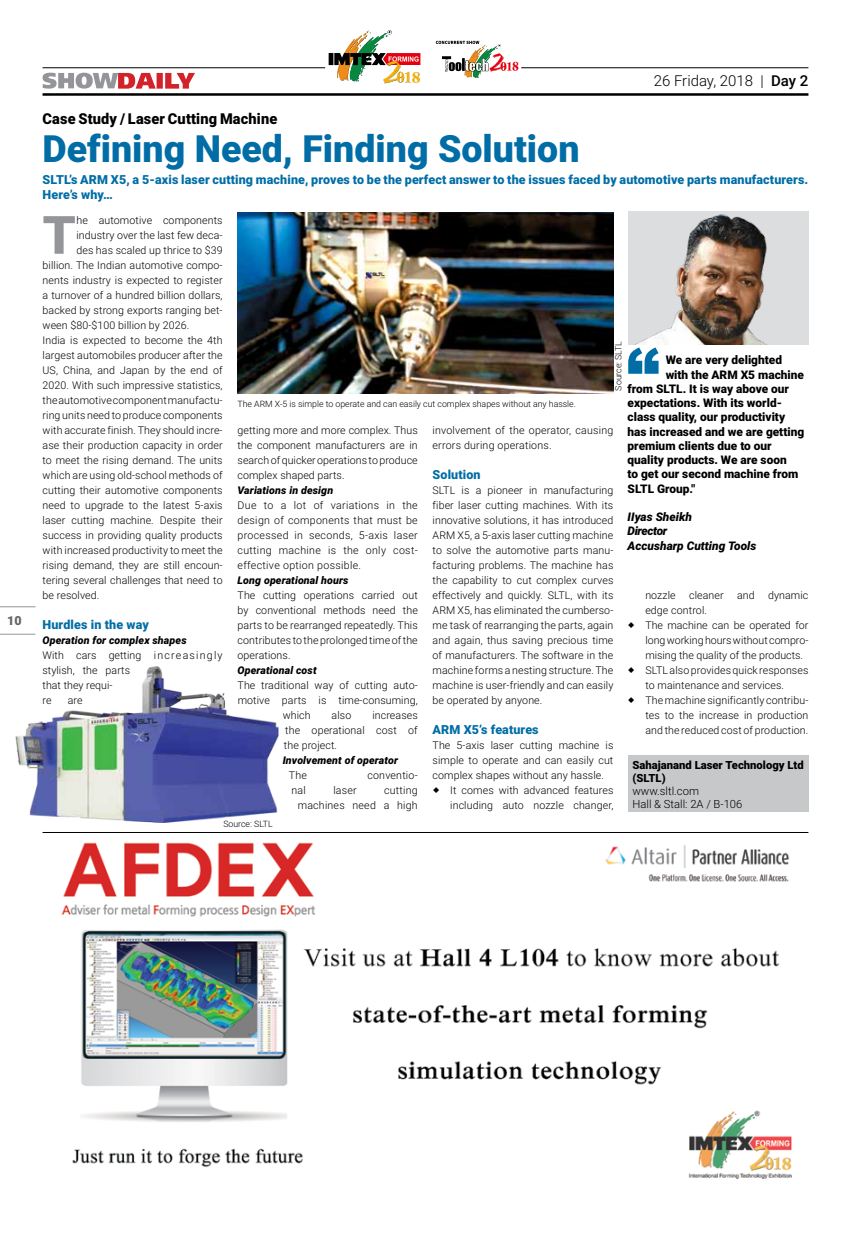
<style>
.page{position:relative;width:851px;height:1241px;background:#fff}
.page>*{position:absolute;margin:0;border:0;box-sizing:border-box;transform-origin:0 0}
.t1{font:900 52.88px "Roboto";color:#939598}
.t2{font:900 37.5px "Roboto";color:#006da6}
.t3{font:900 15px "Roboto";letter-spacing:.01em;color:#000}
.t4{font:300 15px "Roboto";color:#000}
.t5{font:900 12.5px/15px "Roboto";letter-spacing:.01em;color:#006da6}
.t6{font:900 12.5px "Roboto";color:#636466}
.t7{font:900 11.88px "Roboto";color:#000}
.t8{font:italic 900 11.88px/14.2px "Roboto";color:#000}
.t9{font:900 11.25px/12.8px "Roboto";color:#000}
.t10{font:300 11.25px/12.8px "Roboto";color:#000}
.t11{font:300 10.62px/15px "Roboto";letter-spacing:.01em;color:#000;text-align:justify}
.t12{font:italic 900 10.62px "Roboto";letter-spacing:.01em;color:#000}
.t13{font:300 8.75px "Roboto";color:#000}
.s1{font-weight:500}
</style>
<div class="page">
<hr style="left:0;top:606px;width:35px;height:1px;background:#939598">
<hr style="left:0;top:633px;width:35px;height:1px;background:#939598">
<hr style="left:43px;top:93px;width:765px;height:3px;background:#000">
<svg style="left:43px;top:73px;width:152px;height:16px"></svg>
<hr style="left:521px;top:67px;width:287px;height:1px;background:#000">
<hr style="left:43px;top:67px;width:282px;height:1px;background:#000">
<svg style="left:328px;top:30px;width:92px;height:53px"></svg>
<svg style="left:435px;top:41px;width:83px;height:37px"></svg>
<img style="left:15px;top:666px;width:264px;height:167px">
<img style="left:43px;top:823px;width:749px;height:356px">
<hr style="left:43px;top:832px;width:765px;height:1px;background:#000">
<div style="left:628px;top:755px;width:180px;height:57px;background:#c7c8ca"></div>
<svg style="left:628px;top:347px;width:30px;height:27px"></svg>
<img style="left:628px;top:211px;width:180px;height:134px">
<img style="left:237px;top:213px;width:376px;height:180px">
<p class="t6" style="left:7px;top:612px;width:16px">10</p>
<h3 class="t4" style="left:653px;top:70px;width:156px">26 Friday, 2018 | <span class="s1">Day 2</span></h3>
<h3 class="t3" style="left:43px;top:108px;width:236px">Case Study / Laser Cutting Machine</h3>
<h2 class="t2" style="left:43px;top:122px;width:538px">Defining Need, Finding Solution</h2>
<p class="t5" style="left:43px;top:171px;width:767px">SLTL’s ARM X5, a 5-axis laser cutting machine, proves to be the perfect answer to the issues faced by automotive parts manufacturers.<br>Here’s why…</p>
<h1 class="t1" style="left:43px;top:198px;width:35px">T</h1>
<p class="t11" style="left:76px;top:212px;width:148px">he automotive components</p>
<p class="t11" style="left:76px;top:227px;width:148px">industry over the last few deca-</p>
<p class="t11" style="left:76px;top:242px;width:148px">des has scaled up thrice to $39</p>
<p class="t11" style="left:43px;top:257px;width:181px">billion. The Indian automotive compo-</p>
<p class="t11" style="left:43px;top:272px;width:181px">nents industry is expected to register</p>
<p class="t11" style="left:43px;top:287px;width:181px">a turnover of a hundred billion dollars,</p>
<p class="t11" style="left:43px;top:302px;width:182px">backed by strong exports ranging bet-</p>
<p class="t11" style="left:43px;top:317px;width:148px">ween $80-$100 billion by 2026.</p>
<p class="t11" style="left:43px;top:332px;width:182px">India is expected to become the 4th</p>
<p class="t11" style="left:43px;top:347px;width:182px">largest automobiles producer after the</p>
<p class="t11" style="left:43px;top:362px;width:182px">US, China, and Japan by the end of</p>
<p class="t11" style="left:43px;top:377px;width:181px">2020. With such impressive statistics,</p>
<p class="t11" style="left:43px;top:392px;width:181px">the automotive component manufactu-</p>
<p class="t11" style="left:43px;top:407px;width:181px">ring units need to produce components</p>
<p class="t11" style="left:43px;top:422px;width:181px">with accurate finish. They should incre-</p>
<p class="t11" style="left:43px;top:437px;width:181px">ase their production capacity in order</p>
<p class="t11" style="left:43px;top:452px;width:181px">to meet the rising demand. The units</p>
<p class="t11" style="left:43px;top:467px;width:181px">which are using old-school methods of</p>
<p class="t11" style="left:43px;top:482px;width:181px">cutting their automotive components</p>
<p class="t11" style="left:43px;top:497px;width:182px">need to upgrade to the latest 5-axis</p>
<p class="t11" style="left:43px;top:512px;width:181px">laser cutting machine. Despite their</p>
<p class="t11" style="left:43px;top:527px;width:181px">success in providing quality products</p>
<p class="t11" style="left:43px;top:542px;width:182px">with increased productivity to meet the</p>
<p class="t11" style="left:43px;top:557px;width:181px">rising demand, they are still encoun-</p>
<p class="t11" style="left:43px;top:572px;width:182px">tering several challenges that need to</p>
<p class="t11" style="left:43px;top:587px;width:58px">be resolved.</p>
<p class="t5" style="left:43px;top:616px;width:108px">Hurdles in the way</p>
<p class="t12" style="left:43px;top:632px;width:146px">Operation for complex shapes</p>
<p class="t11" style="left:43px;top:647px;width:181px;text-align:left">With cars getting increasingly stylish, the parts<br>that they requi-<br>re</p>
<p class="t13" style="left:612px;top:390px;width:51px;rotate:-90deg">Source: SLTL</p>
<p class="t7" style="left:665px;top:352px;width:118px">We are very delighted</p>
<p class="t7" style="left:665px;top:366px;width:140px">with the ARM X5 machine</p>
<p class="t7" style="left:627px;top:380px;width:163px">from SLTL. It is way above our</p>
<p class="t7" style="left:627px;top:394px;width:156px">expectations. With its world-</p>
<p class="t7" style="left:627px;top:409px;width:159px">class quality, our productivity</p>
<p class="t7" style="left:627px;top:423px;width:178px">has increased and we are getting</p>
<p class="t7" style="left:627px;top:437px;width:146px">premium clients due to our</p>
<p class="t7" style="left:627px;top:451px;width:161px">quality products. We are soon</p>
<p class="t7" style="left:627px;top:466px;width:172px">to get our second machine from</p>
<p class="t7" style="left:627px;top:480px;width:69px">SLTL Group."</p>
<p class="t8" style="left:627px;top:509px;width:130px">IIyas Sheikh<br>Director<br>Accusharp Cutting Tools</p>
<p class="t13" style="left:237px;top:398px;width:340px">The ARM X-5 is simple to operate and can easily cut complex shapes without any hassle.</p>
<p class="t11" style="left:432px;top:422px;width:182px">involvement of the operator, causing errors during operations.</p>
<p class="t5" style="left:432px;top:466px;width:50px">Solution</p>
<p class="t11" style="left:432px;top:482px;width:182px">SLTL is a pioneer in manufacturing fiber laser cutting machines. With its innovative solutions, it has introduced ARM X5, a 5-axis laser cutting machine to solve the automotive parts manu&shy;facturing problems. The machine has the capability to cut complex curves effectively and quickly. SLTL, with its ARM X5, has eliminated the cumberso&shy;me task of rearranging the parts, again and again, thus saving precious time of manufacturers. The software in the machine forms a nesting structure. The machine is user-friendly and can easily be operated by anyone.</p>
<p class="t5" style="left:432px;top:721px;width:108px">ARM X5’s features</p>
<p class="t11" style="left:432px;top:737px;width:182px">The 5-axis laser cutting machine is</p>
<p class="t11" style="left:432px;top:752px;width:182px">simple to operate and can easily cut</p>
<p class="t11" style="left:432px;top:767px;width:173px">complex shapes without any hassle.</p>
<p class="t11" style="left:450px;top:782px;width:165px">It comes with advanced features</p>
<p class="t11" style="left:450px;top:797px;width:164px">including auto nozzle changer,</p>
<p class="t11" style="left:237px;top:422px;width:182px">getting more and more complex. Thus the component manufacturers are in search of quicker operations to produce complex shaped parts.</p>
<p class="t12" style="left:237px;top:482px;width:97px">Variations in design</p>
<p class="t11" style="left:237px;top:497px;width:182px">Due to a lot of variations in the design of components that must be processed in seconds, 5-axis laser cutting machine is the only cost&shy;effective option possible.</p>
<p class="t12" style="left:237px;top:572px;width:112px">Long operational hours</p>
<p class="t11" style="left:237px;top:587px;width:182px">The cutting operations carried out by conventional methods need the parts to be rearranged repeatedly. This contributes to the prolonged time of the operations.</p>
<p class="t12" style="left:237px;top:662px;width:80px">Operational cost</p>
<p class="t11" style="left:237px;top:677px;width:182px">The traditional way of cutting auto-</p>
<p class="t11" style="left:238px;top:692px;width:181px">motive parts is time-consuming,</p>
<p class="t11" style="left:283px;top:707px;width:29px">which</p>
<p class="t11" style="left:331px;top:707px;width:21px">also</p>
<p class="t11" style="left:645px;top:587px;width:32px">nozzle</p>
<p class="t11" style="left:689px;top:587px;width:36px">cleaner</p>
<p class="t11" style="left:737px;top:587px;width:19px">and</p>
<p class="t11" style="left:767px;top:587px;width:42px">dynamic</p>
<p class="t11" style="left:645px;top:602px;width:165px;text-align:left">edge control.<br>The machine can be operated for long working hours without compro&shy;mising the quality of the products.<br>SLTL also provides quick responses to maintenance and services.<br>The machine significantly contribu&shy;tes to the increase in production and the reduced cost of production.</p>
<p class="t9" style="left:632px;top:758px;width:173px">Sahajanand Laser Technology Ltd (SLTL)</p>
<p class="t10" style="left:632px;top:784px;width:111px">www.sltl.com<br>Hall &amp; Stall: 2A / B-106</p>
<p class="t11" style="left:68px;top:692px;width:16px">are</p>
<p class="t11" style="left:284px;top:707px;width:135px;text-indent:88px">increases the operational cost of the project.</p>
<p class="t12" style="left:283px;top:752px;width:117px">Involvement of operator</p>
<p class="t11" style="left:289px;top:767px;width:20px">The</p>
<p class="t11" style="left:367px;top:767px;width:52px">conventio-</p>
<p class="t11" style="left:291px;top:782px;width:16px">nal</p>
<p class="t11" style="left:333px;top:782px;width:25px">laser</p>
<p class="t11" style="left:298px;top:782px;width:122px;text-align:right">cutting<br>machines need a high</p>
<p class="t13" style="left:223px;top:817px;width:51px">Source: SLTL</p>
</div>
